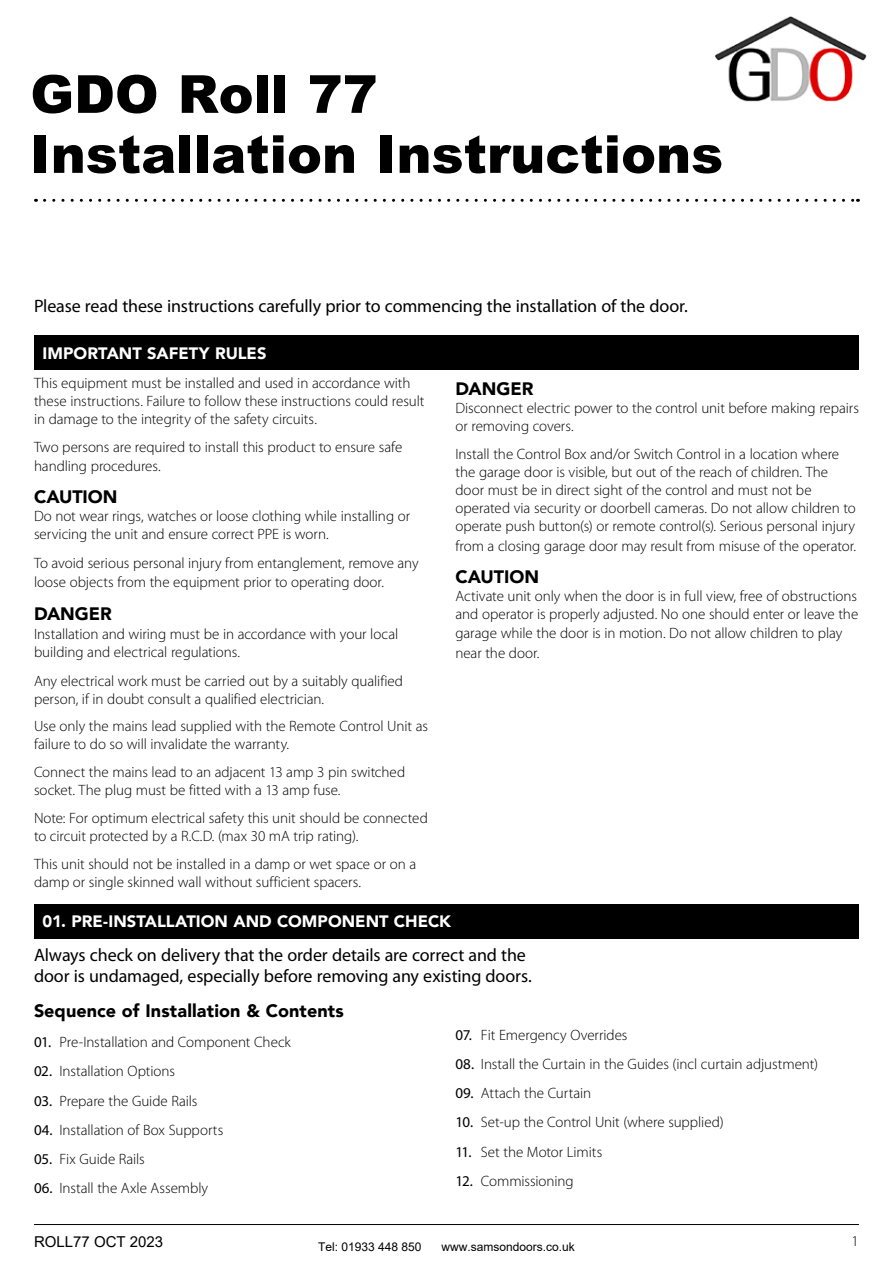
<style>
.page{position:relative;width:893px;height:1263px;background:#fff}
.page>*{position:absolute;margin:0;border:0;box-sizing:border-box;transform-origin:0 0}
.t1{font:900 52.5px/60px "Arial";color:#000}
.t2{font:18px/21px "Myriad Pro";letter-spacing:-.005em;color:#000}
.t3{font:900 18px "Avenir";color:#000}
.t4{font:900 16.5px "Avenir";color:#fff}
.t5{font:300 15px/18px "Myriad Pro";letter-spacing:-.005em;color:#000}
.t6{font:15px "Arial";color:#000}
.t7{font:12px "Arial";color:#000}
.s1{font-weight:400}
</style>
<div class="page">
<hr style="left:34px;top:1224px;width:825px;height:1px;background:#000">
<svg style="left:45px;top:199px;width:813px;height:3px"></svg>
<div style="left:34px;top:335px;width:825px;height:35px;background:#000"></div>
<div style="left:34px;top:904px;width:825px;height:35px;background:#000"></div>
<img style="left:715px;top:16px;width:152px;height:86px">
<h1 class="t1" style="left:30px;top:62px;width:694px">GDO Roll 77<br>Installation Instructions</h1>
<p class="t2" style="left:34px;top:295px;width:655px">Please read these instructions carefully prior to commencing the installation of the door.</p>
<p class="t4" style="left:43px;top:339px;width:225px">IMPORTANT SAFETY RULES</p>
<p class="t5" style="left:34px;top:374px;width:392px">This equipment must be installed and used in accordance with these instructions. Failure to follow these instructions could result in damage to the integrity of the safety circuits.</p>
<p class="t5" style="left:34px;top:437px;width:370px;line-height:19.5px">Two persons are required to install this product to ensure safe handling procedures.</p>
<p class="t3" style="left:34px;top:482px;width:85px">CAUTION</p>
<p class="t5" style="left:34px;top:508px;width:378px">Do not wear rings, watches or loose clothing while installing or servicing the unit and ensure correct PPE is worn.</p>
<p class="t5" style="left:34px;top:553px;width:386px;line-height:19.5px">To avoid serious personal injury from entanglement, remove any loose objects from the equipment prior to operating door.</p>
<p class="t3" style="left:34px;top:598px;width:79px">DANGER</p>
<p class="t5" style="left:34px;top:625px;width:366px">Installation and wiring must be in accordance with your local building and electrical regulations.</p>
<p class="t5" style="left:34px;top:672px;width:371px">Any electrical work must be carried out by a suitably qualified person, if in doubt consult a qualified electrician.</p>
<p class="t5" style="left:34px;top:718px;width:396px">Use only the mains lead supplied with the Remote Control Unit as failure to do so will invalidate the warranty.</p>
<p class="t5" style="left:34px;top:763px;width:373px">Connect the mains lead to an adjacent 13 amp 3 pin switched socket. The plug must be fitted with a 13 amp fuse.</p>
<p class="t5" style="left:34px;top:809px;width:395px">Note: For optimum electrical safety this unit should be connected to circuit protected by a R.C.D. (max 30 mA trip rating).</p>
<p class="t5" style="left:34px;top:855px;width:384px">This unit should not be installed in a damp or wet space or on a damp or single skinned wall without sufficient spacers.</p>
<p class="t3" style="left:455px;top:373px;width:79px">DANGER</p>
<p class="t5" style="left:455px;top:399px;width:405px">Disconnect electric power to the control unit before making repairs or removing covers.</p>
<p class="t5" style="left:455px;top:445px;width:402px">Install the Control Box and/or Switch Control in a location where the garage door is visible, but out of the reach of children. The door must be in direct sight of the control and must not be operated via security or doorbell cameras. Do not allow children to operate push button(s) or remote control(s). Serious personal injury</p>
<p class="t5" style="left:455px;top:537px;width:402px">from a closing garage door may result from misuse of the operator.</p>
<p class="t3" style="left:455px;top:561px;width:85px">CAUTION</p>
<p class="t5" style="left:455px;top:587px;width:404px">Activate unit only when the door is in full view, free of obstructions and operator is properly adjusted. No one should enter or leave the</p>
<p class="t5" style="left:455px;top:624px;width:388px;line-height:19.5px">garage while the door is in motion. Do not allow children to play near the door.</p>
<p class="t4" style="left:43px;top:907px;width:410px">01. PRE-INSTALLATION AND COMPONENT CHECK</p>
<p class="t2" style="left:34px;top:944px;width:499px">Always check on delivery that the order details are correct and the door is undamaged, especially before removing any existing doors.</p>
<p class="t3" style="left:34px;top:995px;width:311px">Sequence of Installation &amp; Contents</p>
<p class="t5" style="left:34px;top:1033px;width:258px"><span class="s1">01.</span> Pre-Installation and Component Check</p>
<p class="t5" style="left:34px;top:1063px;width:143px"><span class="s1">02.</span> Installation Options</p>
<p class="t5" style="left:34px;top:1092px;width:165px"><span class="s1">03.</span> Prepare the Guide Rails</p>
<p class="t5" style="left:34px;top:1121px;width:191px"><span class="s1">04.</span> Installation of Box Supports</p>
<p class="t5" style="left:34px;top:1150px;width:112px"><span class="s1">05.</span> Fix Guide Rails</p>
<p class="t5" style="left:34px;top:1180px;width:176px"><span class="s1">06.</span> Install the Axle Assembly</p>
<p class="t5" style="left:455px;top:1026px;width:174px"><span class="s1">07.</span> Fit Emergency Overrides</p>
<p class="t5" style="left:455px;top:1055px;width:364px"><span class="s1">08.</span> Install the Curtain in the Guides (incl curtain adjustment)</p>
<p class="t5" style="left:455px;top:1084px;width:137px"><span class="s1">09.</span> Attach the Curtain</p>
<p class="t5" style="left:455px;top:1114px;width:270px"><span class="s1">10.</span> Set-up the Control Unit (where supplied)</p>
<p class="t5" style="left:455px;top:1143px;width:148px"><span class="s1">11.</span> Set the Motor Limits</p>
<p class="t5" style="left:455px;top:1172px;width:120px"><span class="s1">12.</span> Commissioning</p>
<p class="t6" style="left:34px;top:1232px;width:131px">ROLL77 OCT 2023</p>
<p class="t5" style="left:852px;top:1232px;width:9px">1</p>
<p class="t7" style="left:318px;top:1239px;width:105px">Tel: 01933 448 850</p>
<p class="t7" style="left:441px;top:1239px;width:135px">www.samsondoors.co.uk</p>
</div>
